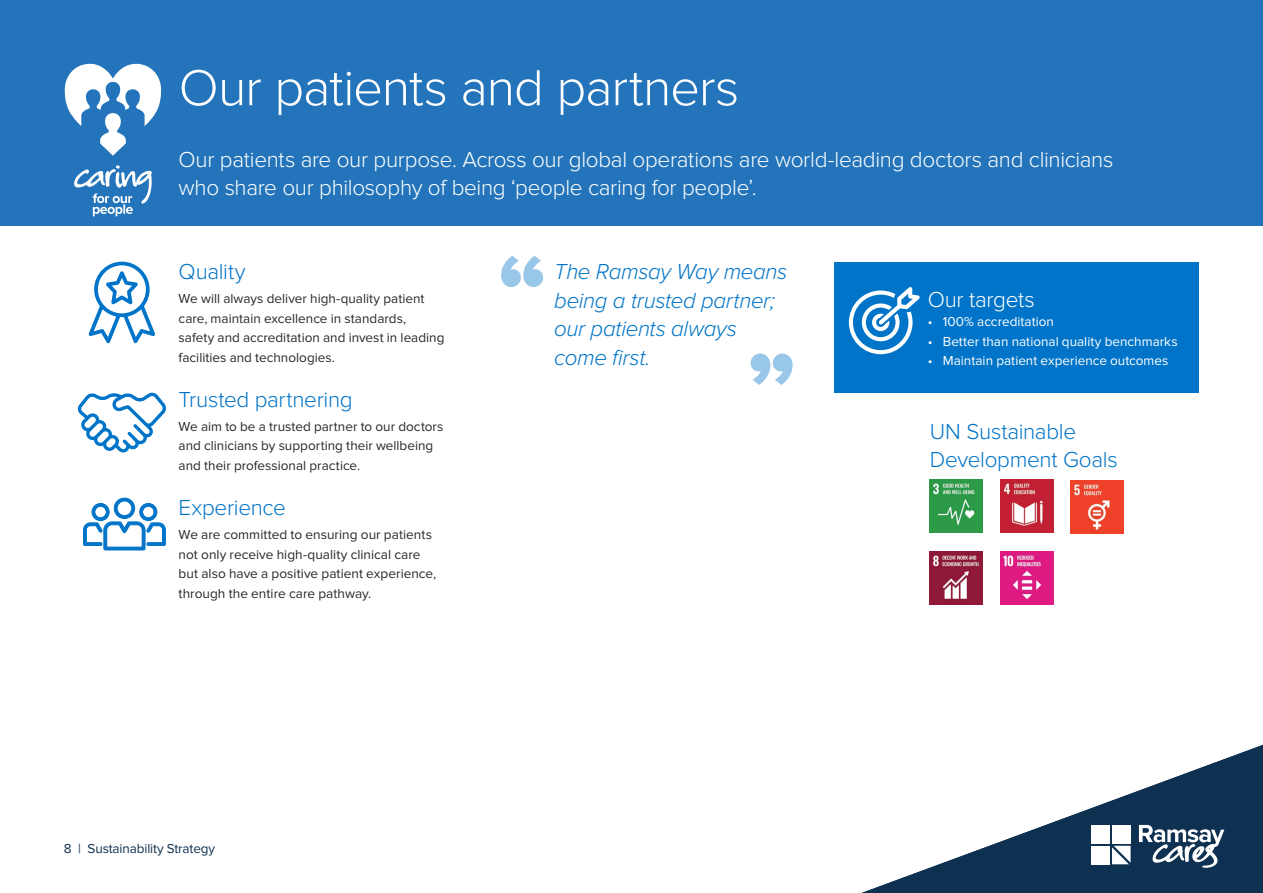
<style>
.page{position:relative;width:1263px;height:893px;background:#fff}
.page>*{position:absolute;margin:0;border:0;box-sizing:border-box;transform-origin:0 0}
.t1{font:300 52.5px "Proxima Nova";letter-spacing:-.02em;color:#fff}
.t2{font:300 22.5px/28.5px "Proxima Nova";letter-spacing:-.015em;color:#fff}
.t3{font:italic 300 22.5px/28.5px "Proxima Nova";letter-spacing:-.015em;color:#0074c8}
.t4{font:300 22.5px/28.5px "Proxima Nova";letter-spacing:-.015em;color:#0074c8}
.t5{font:13.5px/19.5px "Proxima Nova";color:#292829}
.t6{font:13.5px "Proxima Nova";color:#fff}
.t7{font:13.5px "Proxima Nova";letter-spacing:-.01em;color:#0e3051}
.t8{font:13.5px "Proxima Nova";color:#0d7bcb}
</style>
<div class="page">
<div style="left:0;top:0;width:1263px;height:225px;background:#2374ba"></div>
<svg style="left:65px;top:64px;width:96px;height:92px"></svg>
<svg style="left:74px;top:165px;width:78px;height:51px"></svg>
<svg style="left:861px;top:744px;width:402px;height:149px"></svg>
<div style="left:1091px;top:825px;width:19px;height:18px;background:#fff"></div>
<div style="left:1112px;top:825px;width:18px;height:18px;background:#fff"></div>
<div style="left:1091px;top:846px;width:19px;height:18px;background:#fff"></div>
<svg style="left:1112px;top:846px;width:18px;height:18px"></svg>
<svg style="left:1139px;top:825px;width:85px;height:43px"></svg>
<img style="left:930px;top:479px;width:53px;height:53px">
<img style="left:1000px;top:479px;width:53px;height:53px">
<img style="left:1070px;top:480px;width:53px;height:53px">
<img style="left:930px;top:551px;width:53px;height:53px">
<img style="left:1000px;top:551px;width:53px;height:53px">
<svg style="left:89px;top:262px;width:66px;height:81px"></svg>
<div style="left:834px;top:262px;width:364px;height:131px;background:#0074c8"></div>
<svg style="left:77px;top:392px;width:89px;height:60px"></svg>
<svg style="left:849px;top:287px;width:71px;height:67px"></svg>
<svg style="left:83px;top:497px;width:83px;height:54px"></svg>
<svg style="left:501px;top:256px;width:42px;height:31px"></svg>
<svg style="left:750px;top:354px;width:43px;height:31px"></svg>
<h1 class="t1" style="left:179px;top:58px;width:562px">Our patients and partners</h1>
<h2 class="t2" style="left:179px;top:145px;width:936px">Our patients are our purpose. Across our global operations are world-leading doctors and clinicians who share our philosophy of being ‘people caring for people’.</h2>
<h2 class="t4" style="left:179px;top:258px;width:68px">Quality</h2>
<p class="t5" style="left:179px;top:289px;width:267px">We will always deliver high-quality patient care, maintain excellence in standards, safety and accreditation and invest in leading facilities and technologies.</p>
<h2 class="t4" style="left:179px;top:386px;width:176px">Trusted partnering</h2>
<p class="t5" style="left:179px;top:417px;width:266px">We aim to be a trusted partner to our doctors and clinicians by supporting their wellbeing and their professional practice.</p>
<h2 class="t4" style="left:179px;top:494px;width:109px">Experience</h2>
<p class="t5" style="left:179px;top:525px;width:259px">We are committed to ensuring our patients not only receive high-quality clinical care but also have a positive patient experience, through the entire care pathway.</p>
<p class="t7" style="left:64px;top:840px;width:153px">8 | Sustainability Strategy</p>
<h2 class="t3" style="left:554px;top:258px;width:235px">The Ramsay Way means being a trusted partner; our patients always come first.</h2>
<p class="t8" style="left:930px;top:282px;width:6px">•</p>
<h2 class="t2" style="left:928px;top:285px;width:108px">Our targets</h2>
<p class="t6" style="left:928px;top:314px;width:128px">• 100% accreditation</p>
<p class="t6" style="left:928px;top:334px;width:251px">• Better than national quality benchmarks</p>
<p class="t6" style="left:928px;top:353px;width:242px">• Maintain patient experience outcomes</p>
<h2 class="t4" style="left:930px;top:417px;width:189px">UN Sustainable<br>Development Goals</h2>
</div>
